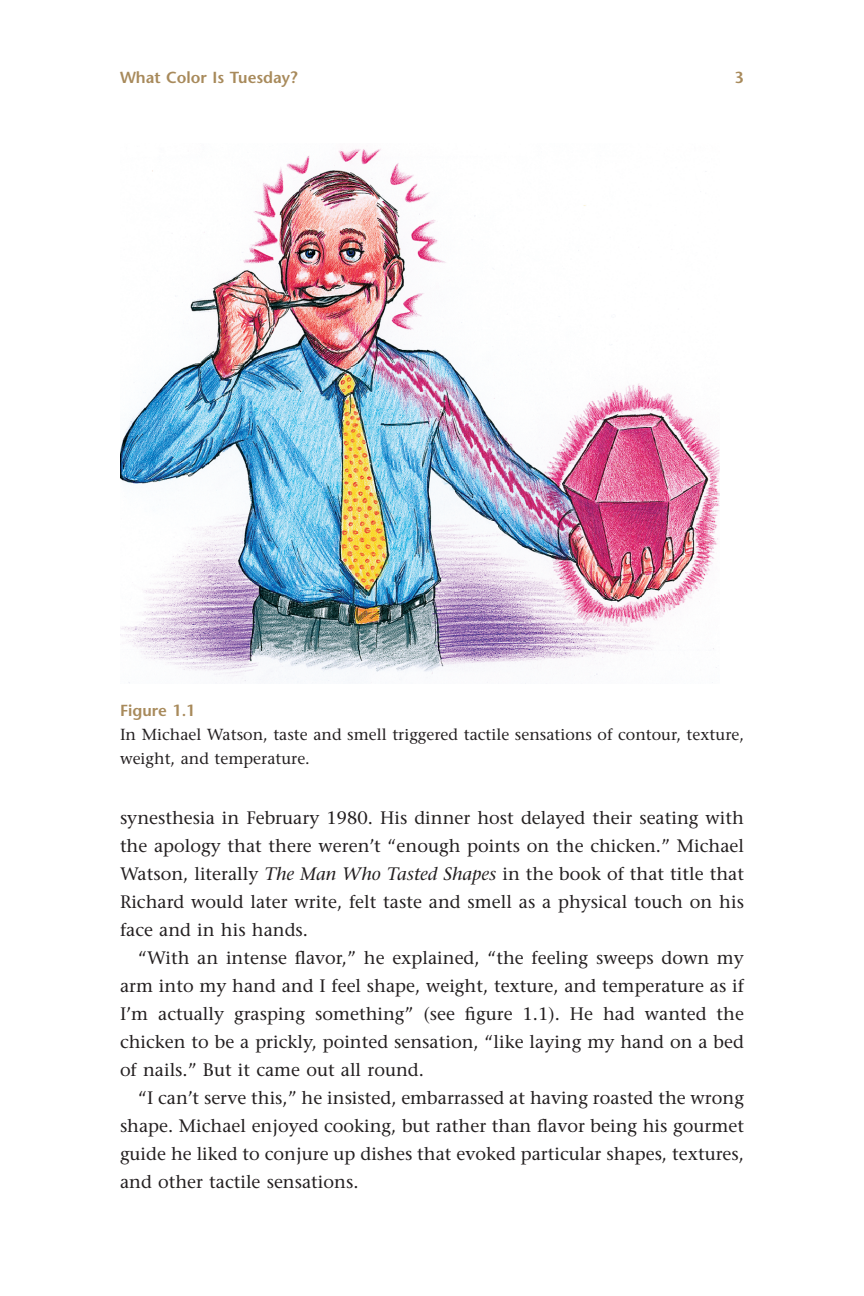
<style>
.page{position:relative;width:864px;height:1296px;background:#fff}
.page>*{position:absolute;margin:0;border:0;box-sizing:border-box;transform-origin:0 0}
.t1{font:18px "Stone Serif";color:#231f20}
.t2{font:16px/24px "Stone Serif";color:#231f20}
.t3{font:600 16px "Stone Sans";color:#a88a5b}
.s1{font-family:"Stone Sans";font-weight:600;color:#a88a5b}
.s2{font-style:italic}
</style>
<div class="page">
<img style="left:120px;top:148px;width:600px;height:535px">
<p class="t3" style="left:120px;top:71px;width:179px">What Color Is Tuesday?</p>
<p class="t3" style="left:735px;top:71px;width:11px">3</p>
<p class="t2" style="left:120px;top:700px;width:626px"><span class="s1">Figure 1.1<br></span>In Michael Watson, taste and smell triggered tactile sensations of contour, texture, weight, and temperature.</p>
<p class="t1" style="left:120px;top:811px;width:626px">synesthesia in February 1980. His dinner host delayed their seating with</p>
<p class="t1" style="left:120px;top:839px;width:626px">the apology that there weren’t “enough points on the chicken.” Michael</p>
<p class="t1" style="left:120px;top:867px;width:626px">Watson, literally <span class="s2">The Man Who Tasted Shapes</span> in the book of that title that</p>
<p class="t1" style="left:120px;top:895px;width:625px">Richard would later write, felt taste and smell as a physical touch on his</p>
<p class="t1" style="left:120px;top:923px;width:190px">face and in his hands.</p>
<p class="t1" style="left:138px;top:951px;width:607px">“With an intense flavor,” he explained, “the feeling sweeps down my</p>
<p class="t1" style="left:120px;top:979px;width:626px">arm into my hand and I feel shape, weight, texture, and temperature as if</p>
<p class="t1" style="left:120px;top:1007px;width:626px">I’m actually grasping something” (see figure 1.1). He had wanted the</p>
<p class="t1" style="left:120px;top:1035px;width:626px">chicken to be a prickly, pointed sensation, “like laying my hand on a bed</p>
<p class="t1" style="left:120px;top:1063px;width:305px">of nails.” But it came out all round.</p>
<p class="t1" style="left:138px;top:1091px;width:608px">“I can’t serve this,” he insisted, embarrassed at having roasted the wrong</p>
<p class="t1" style="left:120px;top:1119px;width:626px">shape. Michael enjoyed cooking, but rather than flavor being his gourmet</p>
<p class="t1" style="left:120px;top:1147px;width:626px">guide he liked to conjure up dishes that evoked particular shapes, textures,</p>
<p class="t1" style="left:120px;top:1175px;width:240px">and other tactile sensations.</p>
</div>
